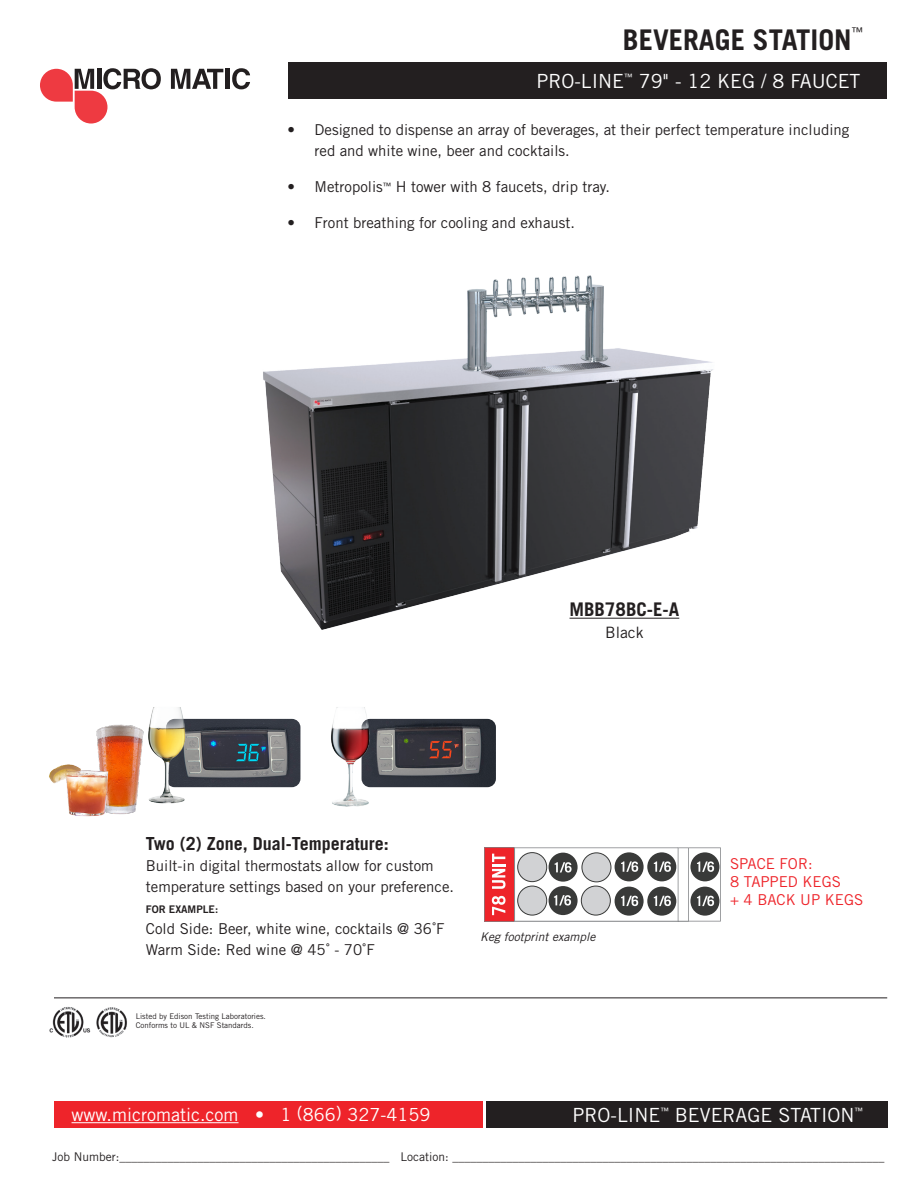
<style>
.page{position:relative;width:918px;height:1188px;background:#fff}
.page>*{position:absolute;margin:0;border:0;box-sizing:border-box;transform-origin:0 0}
.t1{font:700 28.5px "Trade Gothic LT Std";color:#231f20}
.t2{font:19.5px "Trade Gothic LT Std";color:#fff}
.t3{font:700 18.75px "Trade Gothic LT Std";color:#231f20}
.t4{font:18px "Trade Gothic LT Std";color:#fff}
.t5{font:700 18px "Trade Gothic LT Std";color:#231f20}
.t6{font:15.6px "Trade Gothic LT Std";color:#231f20}
.t7{font:15px/21px "Trade Gothic LT Std";color:#231f20}
.t8{font:15px "Trade Gothic LT Std";color:#ee242a}
.t9{font:12px "Trade Gothic LT Std";color:#231f20}
.t10{font:italic 12px "Trade Gothic";color:#231f20}
.t11{font:10.5px "Trade Gothic LT Std Bd 2";color:#231f20}
.t12{font:8.7px "Trade Gothic LT Std";color:#fff}
.t13{font:7.8px "Trade Gothic LT Std";color:#231f20}
</style>
<div class="page">
<div style="left:288px;top:62px;width:599px;height:37px;background:#231f20"></div>
<svg style="left:40px;top:68px;width:121px;height:56px"></svg>
<svg style="left:171px;top:69px;width:52px;height:20px"></svg>
<hr style="left:225px;top:69px;width:4px;height:20px;background:#231f20">
<svg style="left:232px;top:68px;width:18px;height:21px"></svg>
<div style="left:54px;top:1101px;width:428px;height:27px;background:#ee242a"></div>
<div style="left:486px;top:1101px;width:401px;height:27px;background:#231f20"></div>
<hr style="left:72px;top:1122px;width:167px;height:1px;background:#fff">
<hr style="left:54px;top:998px;width:833px;height:1px;background:#231f20">
<img style="left:375px;top:719px;width:121px;height:68px">
<img style="left:185px;top:719px;width:115px;height:68px">
<img style="left:151px;top:707px;width:34px;height:97px">
<img style="left:331px;top:707px;width:44px;height:100px">
<img style="left:96px;top:717px;width:57px;height:97px">
<img style="left:49px;top:756px;width:67px;height:61px">
<svg style="left:484px;top:847px;width:237px;height:75px"></svg>
<img style="left:263px;top:275px;width:450px;height:355px">
<img style="left:49px;top:1007px;width:78px;height:31px">
<p class="t1" style="left:623px;top:22px;width:230px">BEVERAGE STATION</p>
<p class="t9" style="left:852px;top:25px;width:13px">™</p>
<p class="t2" style="left:536px;top:70px;width:89px">PRO-LINE</p>
<p class="t12" style="left:624px;top:72px;width:10px">™</p>
<p class="t2" style="left:639px;top:70px;width:223px">79" - 12 KEG / 8 FAUCET</p>
<p class="t7" style="left:315px;top:119px;width:536px;text-indent:-27px">• Designed to dispense an array of beverages, at their perfect temperature including red and white wine, beer and cocktails.</p>
<p class="t7" style="left:288px;top:176px;width:324px">• Metropolis<sup>™</sup> H tower with 8 faucets, drip tray.</p>
<p class="t7" style="left:288px;top:212px;width:289px">• Front breathing for cooling and exhaust.</p>
<p class="t3" style="left:570px;top:598px;width:111px">MBB78BC-E-A</p>
<p class="t6" style="left:605px;top:623px;width:40px">Black</p>
<p class="t5" style="left:146px;top:833px;width:245px">Two (2) Zone, Dual-Temperature:</p>
<p class="t7" style="left:146px;top:855px;width:310px">Built-in digital thermostats allow for custom temperature settings based on your preference.</p>
<p class="t11" style="left:146px;top:903px;width:74px">FOR EXAMPLE:</p>
<p class="t7" style="left:146px;top:918px;width:300px">Cold Side: Beer, white wine, cocktails @ 36˚F</p>
<p class="t7" style="left:146px;top:939px;width:230px">Warm Side: Red wine @ 45˚ - 70˚F</p>
<p class="t13" style="left:136px;top:1012px;width:132px">Listed by Edison Testing Laboratories.</p>
<p class="t13" style="left:136px;top:1021px;width:120px">Conforms to UL &amp; NSF Standards.</p>
<p class="t10" style="left:480px;top:929px;width:117px">Keg footprint example</p>
<p class="t8" style="left:730px;top:855px;width:84px">SPACE FOR:</p>
<p class="t8" style="left:730px;top:873px;width:112px">8 TAPPED KEGS</p>
<p class="t8" style="left:730px;top:891px;width:135px">+ 4 BACK UP KEGS</p>
<p class="t4" style="left:72px;top:1104px;width:360px">www.micromatic.com • 1 (866) 327-4159</p>
<p class="t2" style="left:573px;top:1103px;width:89px">PRO-LINE</p>
<p class="t12" style="left:660px;top:1106px;width:10px">™</p>
<p class="t2" style="left:675px;top:1103px;width:181px">BEVERAGE STATION</p>
<p class="t12" style="left:855px;top:1106px;width:10px">™</p>
<p class="t9" style="left:52px;top:1150px;width:834px">Job Number:_____________________________________________ Location: ________________________________________________________________________</p>
</div>
